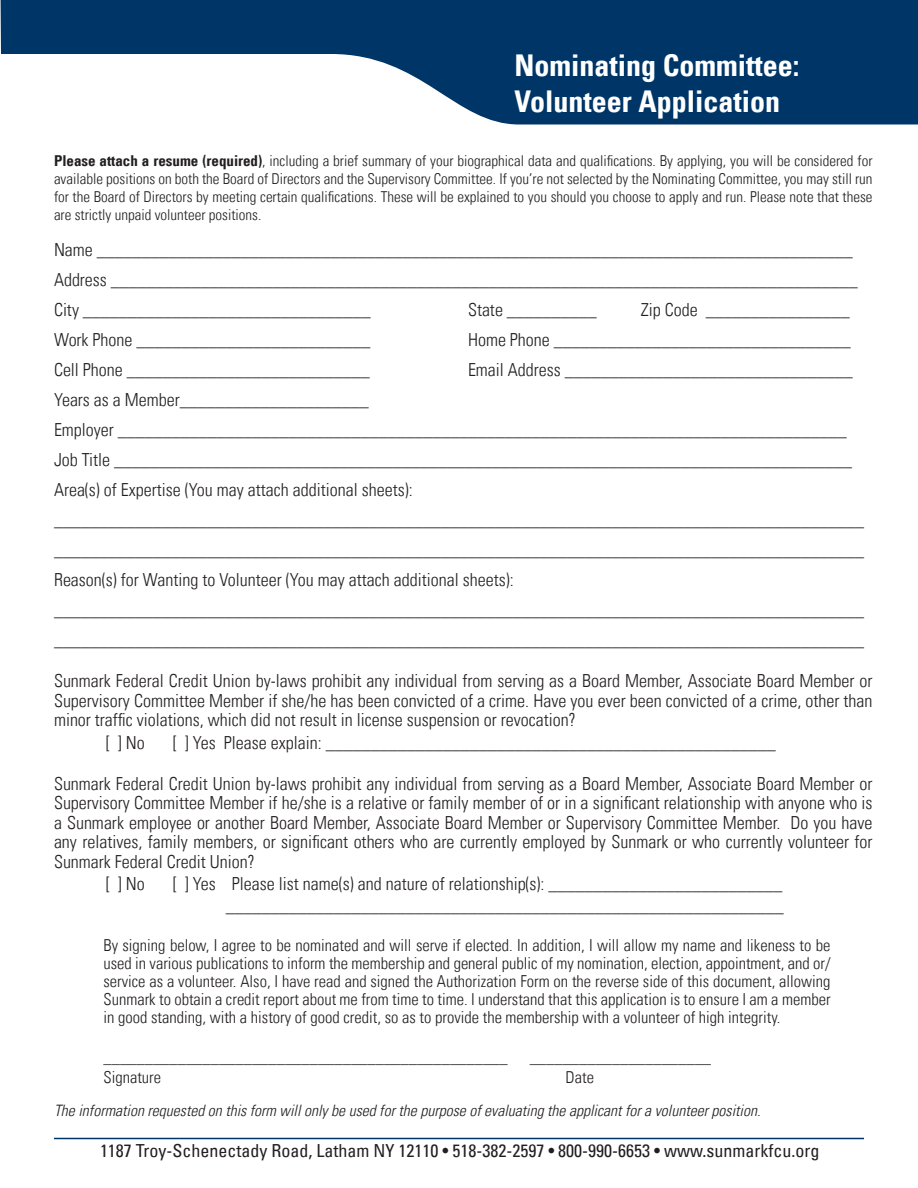
<style>
.page{position:relative;width:918px;height:1188px;background:#fff}
.page>*{position:absolute;margin:0;border:0;box-sizing:border-box;transform-origin:0 0}
.t1{font:700 condensed 30px "Univers LT";color:#fff}
.t2{font:300 condensed 18px/19.5px "Univers LT";color:#231f20}
.t3{font:condensed 18px "Univers LT";color:#231f20}
.t4{font:300 condensed 16.5px/18px "Univers LT";color:#231f20;text-align:justify}
.t5{font:italic 300 condensed 15.75px "Univers LT";color:#231f20}
.t6{font:300 condensed 15px/18px "Univers LT";color:#231f20;text-align:justify}
.s1{font-weight:700}
</style>
<div class="page">
<svg style="left:0;top:0;width:918px;height:124px;fill:#003667"></svg>
<hr style="left:54px;top:1138px;width:810px;height:1px;background:#003667">
<p class="t1" style="left:514px;top:47px;width:287px">Nominating Committee:</p>
<p class="t1" style="left:514px;top:83px;width:267px">Volunteer Application</p>
<p class="t6" style="left:54px;top:152px;width:820px"><span class="s1">Please attach a resume (required)</span>, including a brief summary of your biographical data and qualifications. By applying, you will be considered for available positions on both the Board of Directors and the Supervisory Committee. If you’re not selected by the Nominating Committee, you may still run for the Board of Directors by meeting certain qualifications. These will be explained to you should you choose to apply and run. Please note that these are strictly unpaid volunteer positions.</p>
<p class="t2" style="left:54px;top:240px;width:800px">Name ____________________________________________________________________________________</p>
<p class="t2" style="left:54px;top:270px;width:805px">Address ___________________________________________________________________________________</p>
<p class="t2" style="left:54px;top:300px;width:318px">City ________________________________</p>
<p class="t2" style="left:468px;top:300px;width:130px">State __________</p>
<p class="t2" style="left:641px;top:300px;width:210px">Zip Code ________________</p>
<p class="t2" style="left:54px;top:330px;width:318px">Work Phone __________________________</p>
<p class="t2" style="left:468px;top:330px;width:384px">Home Phone _________________________________</p>
<p class="t2" style="left:54px;top:360px;width:317px">Cell Phone ___________________________</p>
<p class="t2" style="left:468px;top:360px;width:386px">Email Address ________________________________</p>
<p class="t2" style="left:54px;top:390px;width:316px">Years as a Member_____________________</p>
<p class="t2" style="left:54px;top:420px;width:794px">Employer _________________________________________________________________________________</p>
<p class="t2" style="left:54px;top:450px;width:800px">Job Title __________________________________________________________________________________</p>
<p class="t2" style="left:54px;top:480px;width:360px">Area(s) of Expertise (You may attach additional sheets):</p>
<p class="t2" style="left:54px;top:505px;width:811px;line-height:30px">__________________________________________________________________________________________ __________________________________________________________________________________________</p>
<p class="t2" style="left:54px;top:570px;width:461px">Reason(s) for Wanting to Volunteer (You may attach additional sheets):</p>
<p class="t2" style="left:54px;top:595px;width:811px;line-height:30px">__________________________________________________________________________________________ __________________________________________________________________________________________</p>
<p class="t2" style="left:54px;top:671px;width:820px;text-align:justify">Sunmark Federal Credit Union by-laws prohibit any individual from serving as a Board Member, Associate Board Member or Supervisory Committee Member if she/he has been convicted of a crime. Have you ever been convicted of a crime, other than minor traffic violations, which did not result in license suspension or revocation?</p>
<p class="t2" style="left:106px;top:733px;width:40px">[ ] No</p>
<p class="t2" style="left:173px;top:733px;width:604px">[ ] Yes Please explain: __________________________________________________</p>
<p class="t2" style="left:54px;top:774px;width:820px;text-align:justify">Sunmark Federal Credit Union by-laws prohibit any individual from serving as a Board Member, Associate Board Member or Supervisory Committee Member if he/she is a relative or family member of or in a significant relationship with anyone who is a Sunmark employee or another Board Member, Associate Board Member or Supervisory Committee Member. Do you have any relatives, family members, or significant others who are currently employed by Sunmark or who currently volunteer for Sunmark Federal Credit Union?</p>
<p class="t2" style="left:106px;top:874px;width:40px">[ ] No</p>
<p class="t2" style="left:173px;top:874px;width:611px">[ ] Yes Please list name(s) and nature of relationship(s): __________________________</p>
<p class="t2" style="left:226px;top:896px;width:560px">______________________________________________________________</p>
<p class="t4" style="left:104px;top:937px;width:729px">By signing below, I agree to be nominated and will serve if elected. In addition, I will allow my name and likeness to be used in various publications to inform the membership and general public of my nomination, election, appointment, and or/ service as a volunteer. Also, I have read and signed the Authorization Form on the reverse side of this document, allowing Sunmark to obtain a credit report about me from time to time. I understand that this application is to ensure I am a member in good standing, with a history of good credit, so as to provide the membership with a volunteer of high integrity.</p>
<p class="t4" style="left:104px;top:1048px;width:406px">_________________________________________________</p>
<p class="t4" style="left:530px;top:1048px;width:183px">______________________</p>
<p class="t4" style="left:104px;top:1068px;width:59px">Signature</p>
<p class="t4" style="left:566px;top:1068px;width:30px">Date</p>
<p class="t5" style="left:54px;top:1101px;width:708px">The information requested on this form will only be used for the purpose of evaluating the applicant for a volunteer position.</p>
<p class="t3" style="left:100px;top:1140px;width:721px">1187 Troy-Schenectady Road, Latham NY 12110 • 518-382-2597 • 800-990-6653 • www.sunmarkfcu.org</p>
</div>
